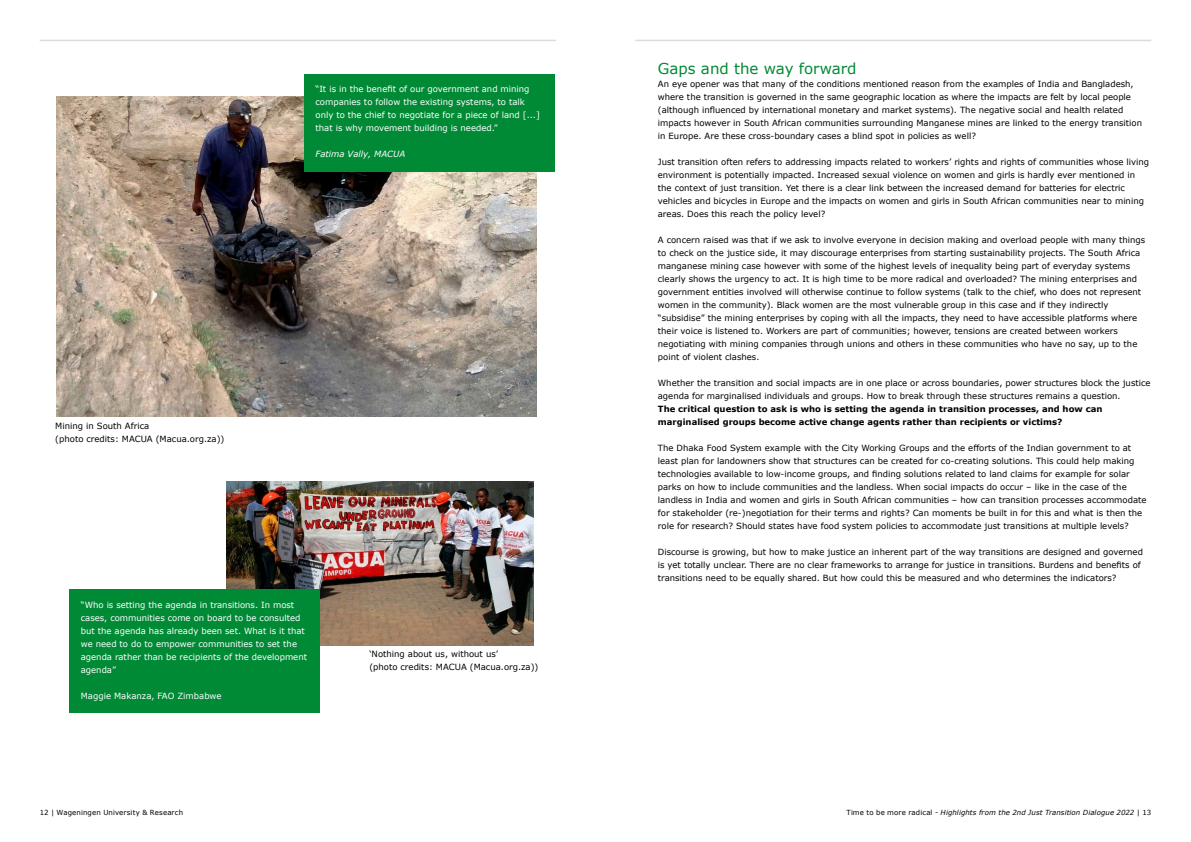
<style>
.page{position:relative;width:1191px;height:842px;background:#fff}
.page>*{position:absolute;margin:0;border:0;box-sizing:border-box;transform-origin:0 0}
.t1{font:15px "Verdana";color:#008a36}
.t2{font:8.5px/13px "Verdana";color:#000}
.t3{font:8.5px/13px "Verdana";color:#fff}
.t4{font:700 8.5px/13px "Verdana";color:#000}
.t5{font:italic 8.5px "Verdana";color:#fff}
.t6{font:italic 7px "Verdana";letter-spacing:.015em;color:#000}
.t7{font:7px "Verdana";letter-spacing:.015em;color:#000}
.s1{font-style:normal}
</style>
<div class="page">
<img style="left:226px;top:482px;width:307px;height:164px">
<img style="left:57px;top:96px;width:480px;height:320px">
<div style="left:304px;top:74px;width:251px;height:98px;background:#008a36"></div>
<div style="left:69px;top:590px;width:251px;height:123px;background:#008a36"></div>
<hr style="left:40px;top:40px;width:516px;height:1px;background:#dedad6">
<hr style="left:635px;top:40px;width:516px;height:1px;background:#dedad6">
<p class="t3" style="left:315px;top:83px;width:226px">“It is in the benefit of our government and mining companies to follow the existing systems, to talk only to the chief to negotiate for a piece of land [...] that is why movement building is needed.”</p>
<p class="t5" style="left:315px;top:148px;width:91px">Fatima Vally, MACUA</p>
<p class="t2" style="left:55px;top:419px;width:171px">Mining in South Africa<br>(photo credits: MACUA (Macua.org.za))</p>
<p class="t3" style="left:81px;top:598px;width:228px">“Who is setting the agenda in transitions. In most cases, communities come on board to be consulted but the agenda has already been set. What is it that we need to do to empower communities to set the agenda rather than be recipients of the development agenda”</p>
<p class="t3" style="left:81px;top:689px;width:142px">Maggie Makanza, FAO Zimbabwe</p>
<p class="t2" style="left:369px;top:647px;width:171px">‘Nothing about us, without us’<br>(photo credits: MACUA (Macua.org.za))</p>
<h1 class="t1" style="left:658px;top:58px;width:200px">Gaps and the way forward</h1>
<p class="t2" style="left:658px;top:77px;width:486px">An eye opener was that many of the conditions mentioned reason from the examples of India and Bangladesh, where the transition is governed in the same geographic location as where the impacts are felt by local people (although influenced by international monetary and market systems). The negative social and health related impacts however in South African communities surrounding Manganese mines are linked to the energy transition in Europe. Are these cross-boundary cases a blind spot in policies as well?</p>
<p class="t2" style="left:658px;top:155px;width:493px">Just transition often refers to addressing impacts related to workers’ rights and rights of communities whose living environment is potentially impacted. Increased sexual violence on women and girls is hardly ever mentioned in the context of just transition. Yet there is a clear link between the increased demand for batteries for electric vehicles and bicycles in Europe and the impacts on women and girls in South African communities near to mining areas. Does this reach the policy level?</p>
<p class="t2" style="left:658px;top:233px;width:489px">A concern raised was that if we ask to involve everyone in decision making and overload people with many things to check on the justice side, it may discourage enterprises from starting sustainability projects. The South Africa manganese mining case however with some of the highest levels of inequality being part of everyday systems clearly shows the urgency to act. It is high time to be more radical and overloaded? The mining enterprises and government entities involved will otherwise continue to follow systems (talk to the chief, who does not represent women in the community). Black women are the most vulnerable group in this case and if they indirectly “subsidise” the mining enterprises by coping with all the impacts, they need to have accessible platforms where their voice is listened to. Workers are part of communities; however, tensions are created between workers negotiating with mining companies through unions and others in these communities who have no say, up to the point of violent clashes.</p>
<p class="t2" style="left:658px;top:376px;width:494px">Whether the transition and social impacts are in one place or across boundaries, power structures block the justice agenda for marginalised individuals and groups. How to break through these structures remains a question.</p>
<p class="t4" style="left:658px;top:402px;width:446px">The critical question to ask is who is setting the agenda in transition processes, and how can marginalised groups become active change agents rather than recipients or victims?</p>
<p class="t2" style="left:658px;top:441px;width:490px">The Dhaka Food System example with the City Working Groups and the efforts of the Indian government to at least plan for landowners show that structures can be created for co-creating solutions. This could help making technologies available to low-income groups, and finding solutions related to land claims for example for solar parks on how to include communities and the landless. When social impacts do occur – like in the case of the landless in India and women and girls in South African communities – how can transition processes accommodate for stakeholder (re-)negotiation for their terms and rights? Can moments be built in for this and what is then the role for research? Should states have food system policies to accommodate just transitions at multiple levels?</p>
<p class="t2" style="left:658px;top:545px;width:486px">Discourse is growing, but how to make justice an inherent part of the way transitions are designed and governed is yet totally unclear. There are no clear frameworks to arrange for justice in transitions. Burdens and benefits of transitions need to be equally shared. But how could this be measured and who determines the indicators?</p>
<p class="t7" style="left:40px;top:807px;width:145px">12 | Wageningen University &amp; Research</p>
<p class="t6" style="left:846px;top:807px;width:306px"><span class="s1">Time to be more radical -</span> Highlights from the 2nd Just Transition Dialogue 2022 <span class="s1">| 13</span></p>
</div>
